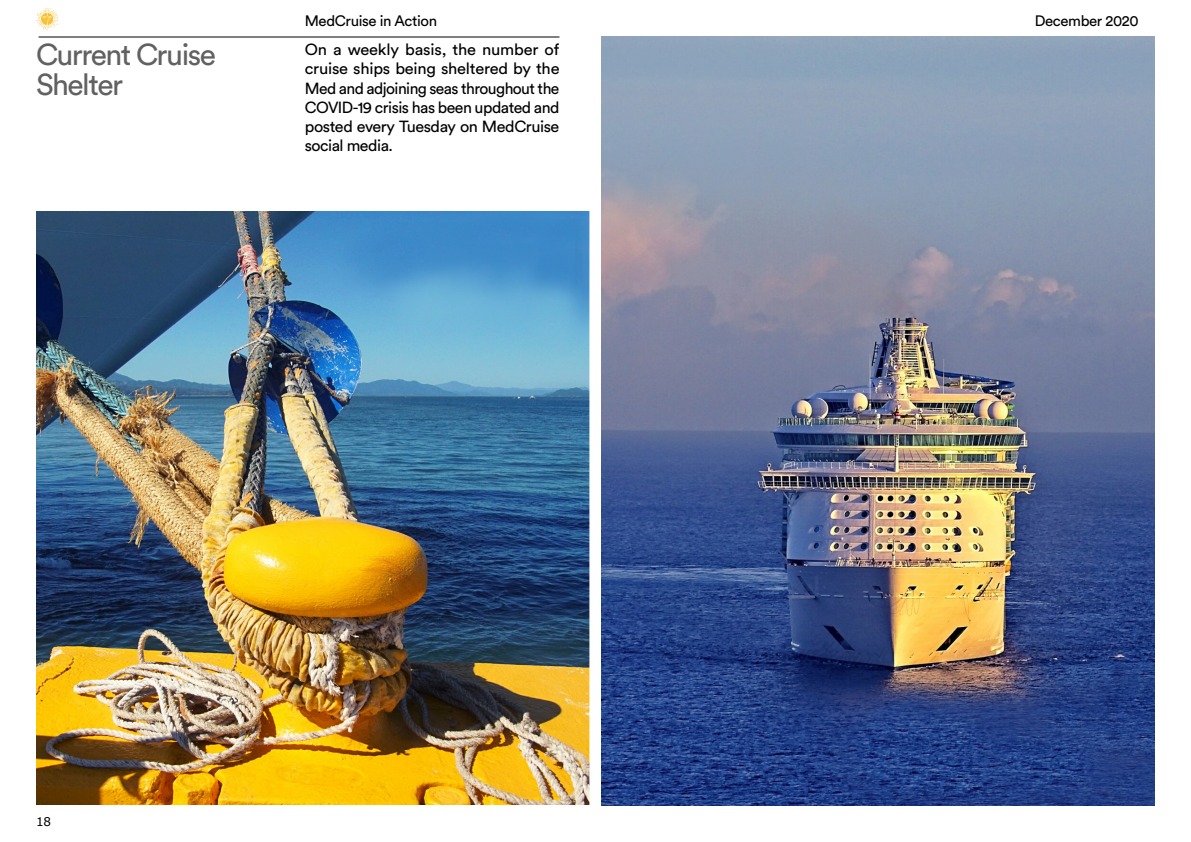
<style>
.page{position:relative;width:1191px;height:842px;background:#fff}
.page>*{position:absolute;margin:0;border:0;box-sizing:border-box;transform-origin:0 0}
.numbers-Grey-MIDI{font:30px "Circular Std";letter-spacing:-.05em;color:#616161}
.BODY{font:16px/19.2px "Circular Std";letter-spacing:-.03em;color:#000;text-align:justify}
.t1{font:15px "Circular Std";letter-spacing:-.025em;color:#000}
.t2{font:12px "Verdana";color:#000}
</style>
<div class="page">
<hr style="left:39px;top:37px;width:520px;height:1px;background:#000">
<img style="left:601px;top:36px;width:554px;height:769px">
<img style="left:36px;top:212px;width:554px;height:592px">
<svg style="left:36px;top:8px;width:23px;height:22px"></svg>
<p class="numbers-Grey-MIDI" style="left:36px;top:36px;width:181px">Current Cruise</p>
<p class="numbers-Grey-MIDI" style="left:36px;top:66px;width:89px">Shelter</p>
<p class="t1" style="left:305px;top:12px;width:134px">MedCruise in Action</p>
<p class="t1" style="left:1034px;top:12px;width:105px">December 2020</p>
<p class="BODY" style="left:305px;top:40px;width:256px">On a weekly basis, the number of cruise ships being sheltered by the Med and adjoining seas throughout the COVID-19 crisis has been updated and posted every Tuesday on MedCruise social media.</p>
<p class="t2" style="left:36px;top:814px;width:17px">18</p>
</div>
